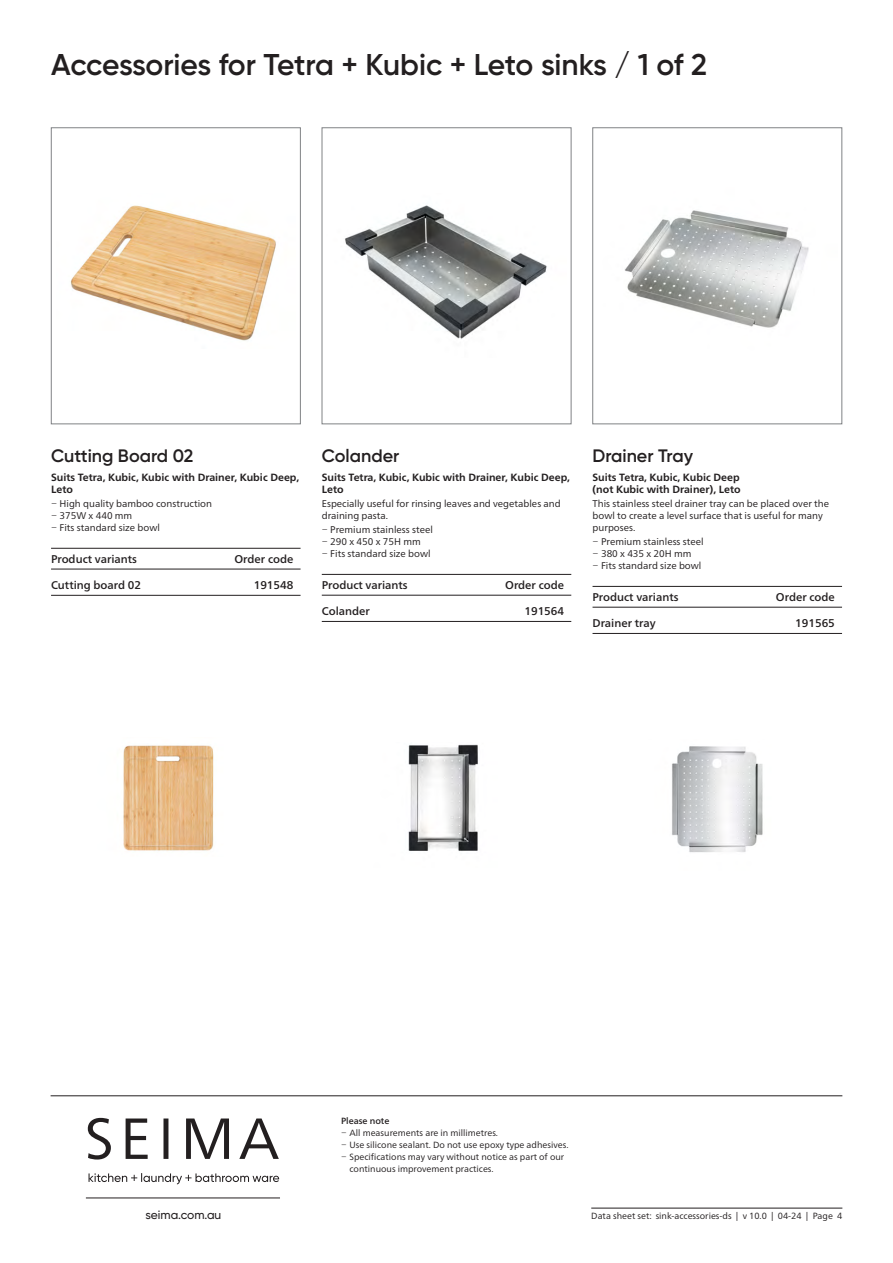
<style>
.page{position:relative;width:893px;height:1263px;background:#fff}
.page>*{position:absolute;margin:0;border:0;box-sizing:border-box;transform-origin:0 0}
.H1_categ_head{font:600 30px "Gilroy";letter-spacing:-.015em;color:#231f20}
.Product_H1_1__G12pt{font:600 18px "Gilroy";color:#231f20}
.t1{font:500 12px "Gilroy";color:#231f20}
.Variant_code_RRP_3cols_HEAD{font:500 11.25px "Frutiger Neue LT Pro";color:#231f20}
.Variant_product{font:500 11.25px "Frutiger Neue LT Pro";color:#231f20}
.Product_H2{font:700 10.5px/12px "Frutiger Neue LT Pro";color:#231f20}
.Product_details_0_5{font:9.75px/12px "Frutiger Neue LT Pro";color:#231f20}
.t2{font:9px "Frutiger Neue LT Pro";color:#231f20}
.t3{font:500 9px "Frutiger Neue LT Pro";color:#231f20}
.s1{font-family:"Gotham";font-weight:300}
</style>
<div class="page">
<hr style="left:591px;top:1208px;width:251px;height:1px;background:#231f20">
<hr style="left:51px;top:1095px;width:791px;height:1px;background:#231f20">
<svg style="left:89px;top:1173px;width:190px;height:11px"></svg>
<svg style="left:88px;top:1118px;width:191px;height:41px"></svg>
<hr style="left:86px;top:1198px;width:194px;height:1px;background:#231f20">
<img style="left:345px;top:205px;width:202px;height:134px">
<img style="left:70px;top:205px;width:206px;height:136px">
<img style="left:672px;top:746px;width:91px;height:107px">
<img style="left:624px;top:210px;width:185px;height:118px">
<img style="left:408px;top:744px;width:70px;height:107px">
<hr style="left:51px;top:548px;width:250px;height:1px;background:#231f20">
<hr style="left:51px;top:569px;width:250px;height:1px;background:#231f20">
<hr style="left:51px;top:595px;width:250px;height:1px;background:#231f20">
<img style="left:123px;top:745px;width:91px;height:106px">
<hr style="left:322px;top:574px;width:249px;height:1px;background:#231f20">
<hr style="left:322px;top:595px;width:249px;height:1px;background:#231f20">
<hr style="left:322px;top:621px;width:249px;height:1px;background:#231f20">
<hr style="left:592px;top:586px;width:250px;height:1px;background:#231f20">
<hr style="left:592px;top:607px;width:250px;height:1px;background:#231f20">
<hr style="left:592px;top:633px;width:250px;height:1px;background:#231f20">
<div style="left:51px;top:128px;width:250px;height:296px;border:1px solid #808285"></div>
<div style="left:593px;top:128px;width:249px;height:296px;border:1px solid #808285"></div>
<p class="H1_categ_head" style="left:51px;top:46px;width:657px">Accessories for Tetra + Kubic + Leto sinks / 1 of 2</p>
<p class="Product_H1_1__G12pt" style="left:51px;top:445px;width:144px">Cutting Board 02</p>
<p class="Product_H2" style="left:51px;top:471px;width:250px">Suits Tetra, Kubic, Kubic with Drainer, Kubic Deep,<br>Leto</p>
<p class="Product_details_0_5" style="left:51px;top:497px;width:162px"><span class="s1">−</span> High quality bamboo construction</p>
<p class="Product_details_0_5" style="left:51px;top:509px;width:83px"><span class="s1">−</span> 375W x 440 mm</p>
<p class="Product_details_0_5" style="left:51px;top:521px;width:110px"><span class="s1">−</span> Fits standard size bowl</p>
<p class="Variant_code_RRP_3cols_HEAD" style="left:51px;top:552px;width:87px">Product variants</p>
<p class="Variant_code_RRP_3cols_HEAD" style="left:234px;top:552px;width:61px">Order code</p>
<p class="Variant_product" style="left:51px;top:578px;width:92px">Cutting board 02</p>
<p class="Variant_product" style="left:254px;top:578px;width:41px">191548</p>
<p class="Product_H1_1__G12pt" style="left:322px;top:445px;width:79px">Colander</p>
<p class="Product_H2" style="left:322px;top:471px;width:250px">Suits Tetra, Kubic, Kubic with Drainer, Kubic Deep,<br>Leto</p>
<p class="Product_details_0_5" style="left:322px;top:497px;width:240px">Especially useful for rinsing leaves and vegetables and draining pasta.</p>
<p class="Product_details_0_5" style="left:322px;top:523px;width:113px"><span class="s1">−</span> Premium stainless steel</p>
<p class="Product_details_0_5" style="left:322px;top:535px;width:101px"><span class="s1">−</span> 290 x 450 x 75H mm</p>
<p class="Product_details_0_5" style="left:322px;top:547px;width:110px"><span class="s1">−</span> Fits standard size bowl</p>
<p class="Variant_code_RRP_3cols_HEAD" style="left:322px;top:578px;width:87px">Product variants</p>
<p class="Variant_code_RRP_3cols_HEAD" style="left:505px;top:578px;width:61px">Order code</p>
<p class="Variant_product" style="left:322px;top:604px;width:50px">Colander</p>
<p class="Variant_product" style="left:524px;top:604px;width:41px">191564</p>
<p class="Product_H1_1__G12pt" style="left:592px;top:445px;width:102px">Drainer Tray</p>
<p class="Product_H2" style="left:592px;top:471px;width:150px">Suits Tetra, Kubic, Kubic Deep (not Kubic with Drainer), Leto</p>
<p class="Product_details_0_5" style="left:592px;top:497px;width:238px">This stainless steel drainer tray can be placed over the bowl to create a level surface that is useful for many purposes.</p>
<p class="Product_details_0_5" style="left:592px;top:535px;width:113px"><span class="s1">−</span> Premium stainless steel</p>
<p class="Product_details_0_5" style="left:592px;top:547px;width:101px"><span class="s1">−</span> 380 x 435 x 20H mm</p>
<p class="Product_details_0_5" style="left:592px;top:559px;width:110px"><span class="s1">−</span> Fits standard size bowl</p>
<p class="Variant_code_RRP_3cols_HEAD" style="left:592px;top:590px;width:87px">Product variants</p>
<p class="Variant_code_RRP_3cols_HEAD" style="left:776px;top:590px;width:61px">Order code</p>
<p class="Variant_product" style="left:592px;top:616px;width:65px">Drainer tray</p>
<p class="Variant_product" style="left:795px;top:616px;width:41px">191565</p>
<p class="t1" style="left:146px;top:1207px;width:77px">seima.com.au</p>
<p class="t3" style="left:341px;top:1115px;width:50px">Please note</p>
<p class="t2" style="left:341px;top:1127px;width:159px"><span class="s1">−</span> All measurements are in millimetres.</p>
<p class="t2" style="left:341px;top:1139px;width:229px"><span class="s1">−</span> Use silicone sealant. Do not use epoxy type adhesives.</p>
<p class="t2" style="left:341px;top:1151px;width:225px"><span class="s1">−</span> Specifications may vary without notice as part of our</p>
<p class="t2" style="left:350px;top:1163px;width:146px">continuous improvement practices.</p>
<p class="t2" style="left:591px;top:1210px;width:253px">Data sheet set: sink-accessories-ds | v 10.0 | 04-24 | Page 4</p>
</div>
